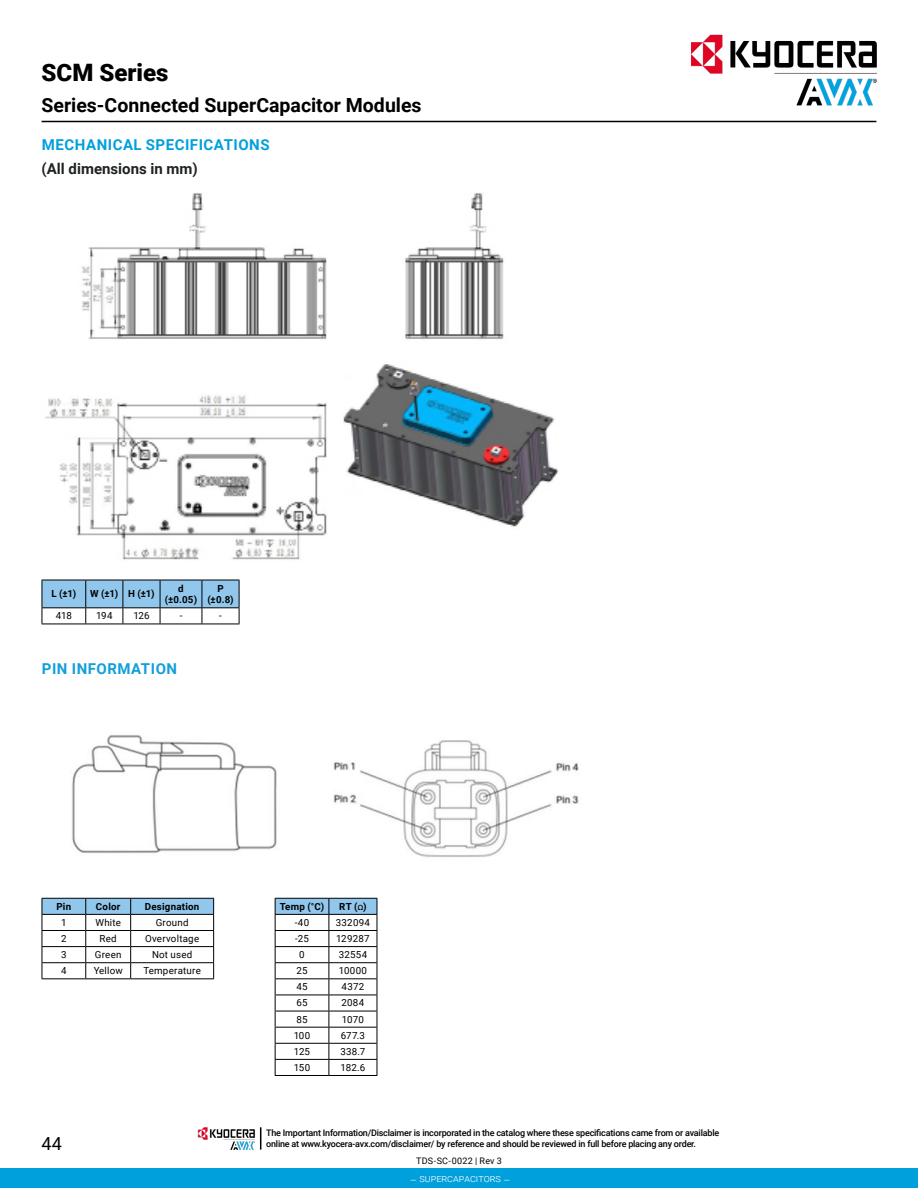
<style>
.page{position:relative;width:918px;height:1188px;background:#fff}
.page>*{position:absolute;margin:0;border:0;box-sizing:border-box;transform-origin:0 0}
.t1{font:900 24px "Roboto";color:#000}
.t2{font:700 19.5px "Roboto";color:#000}
.t3{font:18px "Roboto";color:#000}
.t4{font:700 15px "Roboto";letter-spacing:.035em;color:#00a0dd}
.t5{font:700 15px "Roboto";color:#202323}
.t6{font:700 15px "Roboto";letter-spacing:.035em;color:#129fda}
.t7{font:300 10.5px "Roboto";color:#fff}
.t8{font:9.75px "Roboto";letter-spacing:.025em;color:#000}
.t9{font:700 9.75px/11.7px "Roboto";letter-spacing:.025em;color:#000;text-align:center}
.t10{font:500 9px/10.8px "Roboto";letter-spacing:-.025em;color:#000}
.t11{font:9px "Roboto";letter-spacing:.035em;color:#000}
.s1{font-weight:400}
</style>
<div class="page">
<hr style="left:42px;top:121px;width:834px;height:1px;background:#000">
<hr style="left:42px;top:624px;width:44px;height:1px;background:#000">
<hr style="left:86px;top:624px;width:37px;height:1px;background:#000">
<hr style="left:123px;top:624px;width:37px;height:1px;background:#000">
<hr style="left:160px;top:624px;width:42px;height:1px;background:#000">
<hr style="left:202px;top:624px;width:37px;height:1px;background:#000">
<svg style="left:42px;top:580px;width:198px;height:44px"></svg>
<hr style="left:42px;top:607px;width:44px;height:1px;background:#000">
<hr style="left:86px;top:607px;width:37px;height:1px;background:#000">
<hr style="left:123px;top:607px;width:37px;height:1px;background:#000">
<hr style="left:160px;top:607px;width:42px;height:1px;background:#000">
<hr style="left:202px;top:607px;width:37px;height:1px;background:#000">
<hr style="left:42px;top:978px;width:44px;height:1px;background:#000">
<hr style="left:86px;top:978px;width:45px;height:1px;background:#000">
<hr style="left:131px;top:978px;width:83px;height:1px;background:#000">
<svg style="left:42px;top:898px;width:172px;height:80px"></svg>
<hr style="left:42px;top:914px;width:44px;height:1px;background:#000">
<hr style="left:86px;top:914px;width:45px;height:1px;background:#000">
<hr style="left:131px;top:914px;width:83px;height:1px;background:#000">
<hr style="left:275px;top:1075px;width:54px;height:1px;background:#000">
<hr style="left:329px;top:1075px;width:48px;height:1px;background:#000">
<svg style="left:275px;top:898px;width:103px;height:177px"></svg>
<hr style="left:275px;top:914px;width:54px;height:1px;background:#000">
<hr style="left:329px;top:914px;width:48px;height:1px;background:#000">
<img style="left:72px;top:735px;width:507px;height:122px">
<img style="left:45px;top:193px;width:514px;height:367px">
<img style="left:669px;top:34px;width:208px;height:87px">
<div style="left:0;top:1169px;width:918px;height:19px;background:#00a0dd"></div>
<img style="left:198px;top:1127px;width:57px;height:23px">
<svg style="left:260px;top:1127px;width:1px;height:23px"></svg>
<h1 class="t1" style="left:42px;top:55px;width:128px">SCM Series</h1>
<h2 class="t2" style="left:42px;top:92px;width:381px">Series-Connected SuperCapacitor Modules</h2>
<h3 class="t4" style="left:42px;top:134px;width:229px">MECHANICAL SPECIFICATIONS</h3>
<h3 class="t5" style="left:42px;top:158px;width:158px">(All dimensions in mm)</h3>
<p class="t9" style="left:51px;top:588px;width:26px">L (±1)</p>
<p class="t9" style="left:90px;top:588px;width:66px">W (±1) H (±1)</p>
<p class="t9" style="left:165px;top:582px;width:34px">d (±0.05)</p>
<p class="t9" style="left:207px;top:582px;width:28px">P (±0.8)</p>
<p class="t8" style="left:56px;top:609px;width:18px">418</p>
<p class="t8" style="left:96px;top:609px;width:18px">194</p>
<p class="t8" style="left:133px;top:609px;width:18px">126</p>
<p class="t8" style="left:180px;top:609px;width:4px">-</p>
<p class="t8" style="left:219px;top:609px;width:4px">-</p>
<h3 class="t6" style="left:42px;top:658px;width:137px">PIN INFORMATION</h3>
<p class="t9" style="left:57px;top:900px;width:16px">Pin</p>
<p class="t9" style="left:96px;top:900px;width:26px">Color</p>
<p class="t9" style="left:145px;top:900px;width:56px">Designation</p>
<p class="t8" style="left:61px;top:916px;width:7px">1</p>
<p class="t8" style="left:95px;top:916px;width:27px">White</p>
<p class="t8" style="left:156px;top:916px;width:34px">Ground</p>
<p class="t8" style="left:61px;top:932px;width:7px">2</p>
<p class="t8" style="left:100px;top:932px;width:19px">Red</p>
<p class="t8" style="left:145px;top:932px;width:56px">Overvoltage</p>
<p class="t8" style="left:61px;top:948px;width:7px">3</p>
<p class="t8" style="left:95px;top:948px;width:28px">Green</p>
<p class="t8" style="left:152px;top:948px;width:42px">Not used</p>
<p class="t8" style="left:61px;top:964px;width:7px">4</p>
<p class="t8" style="left:94px;top:964px;width:31px">Yellow</p>
<p class="t8" style="left:143px;top:964px;width:59px">Temperature</p>
<h3 class="t3" style="left:42px;top:1131px;width:22px">44</h3>
<p class="t9" style="left:280px;top:900px;width:46px">Temp (<span class="s1">°</span>C)</p>
<p class="t9" style="left:339px;top:900px;width:29px">RT (<span class="s1">ꭥ</span>)</p>
<p class="t8" style="left:295px;top:916px;width:16px">-40</p>
<p class="t8" style="left:336px;top:916px;width:36px">332094</p>
<p class="t8" style="left:295px;top:932px;width:15px">-25</p>
<p class="t8" style="left:336px;top:932px;width:35px">129287</p>
<p class="t8" style="left:299px;top:948px;width:7px">0</p>
<p class="t8" style="left:339px;top:948px;width:30px">32554</p>
<p class="t8" style="left:296px;top:964px;width:13px">25</p>
<p class="t8" style="left:339px;top:964px;width:30px">10000</p>
<p class="t8" style="left:296px;top:980px;width:13px">45</p>
<p class="t8" style="left:342px;top:980px;width:24px">4372</p>
<p class="t8" style="left:296px;top:996px;width:13px">65</p>
<p class="t8" style="left:342px;top:996px;width:24px">2084</p>
<p class="t8" style="left:296px;top:1012px;width:13px">85</p>
<p class="t8" style="left:342px;top:1012px;width:24px">1070</p>
<p class="t8" style="left:294px;top:1028px;width:18px">100</p>
<p class="t8" style="left:341px;top:1028px;width:26px">677.3</p>
<p class="t8" style="left:294px;top:1044px;width:18px">125</p>
<p class="t8" style="left:340px;top:1044px;width:27px">338.7</p>
<p class="t8" style="left:294px;top:1061px;width:18px">150</p>
<p class="t8" style="left:341px;top:1061px;width:26px">182.6</p>
<p class="t10" style="left:266px;top:1127px;width:455px">The Important Information/Disclaimer is incorporated in the catalog where these specifications came from or available online at www.kyocera-avx.com/disclaimer/ by reference and should be reviewed in full before placing any order.</p>
<p class="t11" style="left:416px;top:1155px;width:87px">TDS-SC-0022 | Rev 3</p>
<p class="t7" style="left:410px;top:1171px;width:102px">– supercapacitors –</p>
</div>
